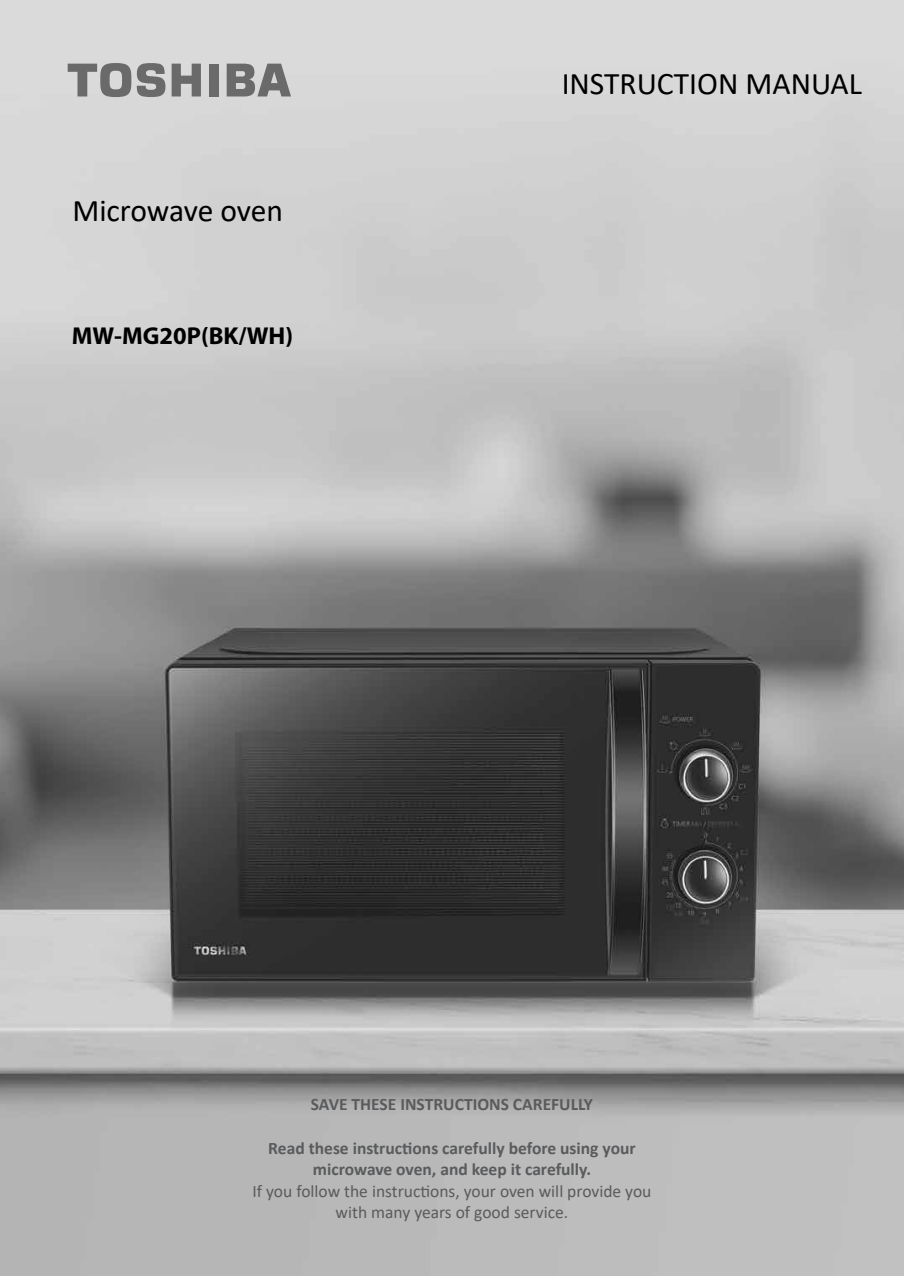
<style>
.page{position:relative;width:904px;height:1276px;background:#fff}
.page>*{position:absolute;margin:0;border:0;box-sizing:border-box;transform-origin:0 0}
.t1{font:31.5px "Calibri";color:#000}
.t2{font:700 24.5px "Myriad Pro";color:#000}
.t3{font:700 17.5px/21px "Calibri";color:#5a5b5d;text-align:center}
.t4{font:17.5px/21px "Calibri";color:#5a5b5d;text-align:center}
</style>
<div class="page">
<img style="left:0;top:0;width:903px;height:1275px">
<svg style="left:68px;top:63px;width:63px;height:34px;background:#9a9a9a"></svg>
<div style="left:209px;top:64px;width:9px;height:32px;background:#6a6a6a"></div>
<svg style="left:172px;top:64px;width:29px;height:32px"></svg>
<svg style="left:227px;top:64px;width:64px;height:32px;background:#8d8d8d"></svg>
<svg style="left:137px;top:63px;width:28px;height:34px"></svg>
<h1 class="t1" style="left:72px;top:188px;width:212px">Microwave oven</h1>
<h2 class="t2" style="left:72px;top:319px;width:223px">MW-MG20P(BK/WH)</h2>
<h1 class="t1" style="left:561px;top:62px;width:302px">INSTRUCTION MANUAL</h1>
<p class="t3" style="left:311px;top:1093px;width:284px">SAVE THESE INSTRUCTIONS CAREFULLY</p>
<p class="t3" style="left:268px;top:1137px;width:369px">Read these instructions carefully before using your microwave oven, and keep it carefully.</p>
<p class="t4" style="left:252px;top:1180px;width:400px">If you follow the instructions, your oven will provide you with many years of good service.</p>
</div>
